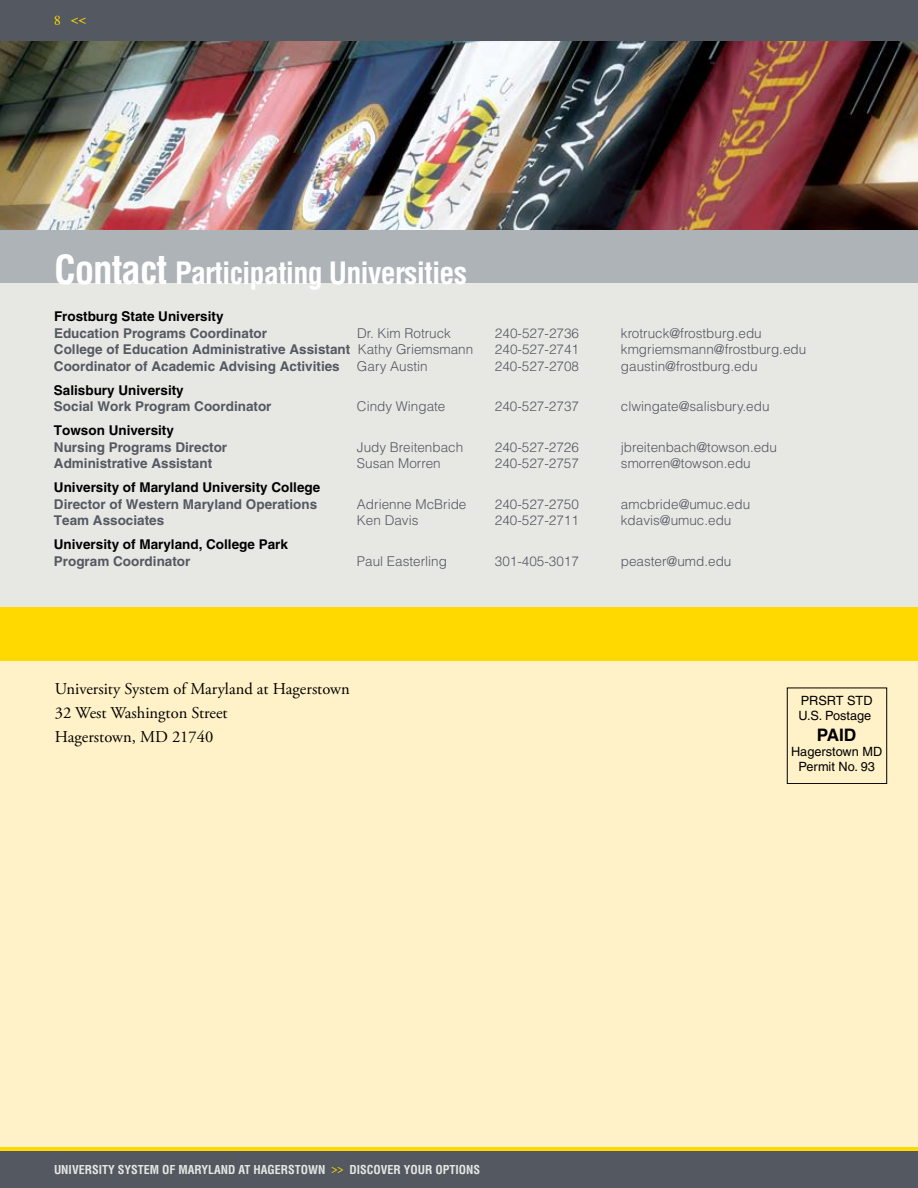
<style>
.page{position:relative;width:918px;height:1188px;background:#fff}
.page>*{position:absolute;margin:0;border:0;box-sizing:border-box;transform-origin:0 0}
.t1{font:700 condensed 30px "Helvetica LT Std";letter-spacing:-.025em;color:#fff}
.t2{font:700 17.25px "Helvetica";color:#000}
.t3{font:16.5px/24px "Adobe Garamond Pro";color:#000}
.t4{font:300 13.5px "Helvetica";color:#545861}
.t5{font:700 13.5px "Helvetica";color:#545861}
.t6{font:700 13.5px "Helvetica";color:#000}
.t7{font:13.5px "Times";color:#ffd900}
.t8{font:12.75px/15px "Helvetica";color:#000}
.t9{font:700 condensed 12px "Helvetica LT Std";color:#e7e7e4}
.s1{font-size:39px}
.s2{font-weight:300}
.s3{font-family:"Helvetica";font-weight:400;color:#ffd900}
</style>
<div class="page">
<div style="left:0;top:230px;width:918px;height:54px;background:#aeb3b8"></div>
<div style="left:0;top:608px;width:918px;height:54px;background:#ffd900"></div>
<div style="left:0;top:662px;width:918px;height:486px;background:#fff2c8"></div>
<div style="left:787px;top:688px;width:100px;height:96px;border:1px solid #000"></div>
<div style="left:0;top:284px;width:918px;height:324px;background:#e7e7e4"></div>
<img style="left:0;top:40px;width:918px;height:190px">
<div style="left:0;top:1151px;width:918px;height:37px;background:#545861"></div>
<hr style="left:0;top:1148px;width:918px;height:3px;background:#ffd900">
<div style="left:0;top:0;width:918px;height:40px;background:#545861"></div>
<p class="t7" style="left:54px;top:7px;width:34px">8 &lt;&lt;</p>
<h1 class="t1" style="left:54px;top:254px;width:415px"><span class="s1">CONTACT</span> PARTICIPATING UNIVERSITIES</h1>
<p class="t6" style="left:54px;top:308px;width:171px">Frostburg State University</p>
<p class="t5" style="left:54px;top:325px;width:215px">Education Programs Coordinator</p>
<p class="t4" style="left:357px;top:324px;width:96px">Dr. Kim Rotruck</p>
<p class="t4" style="left:495px;top:324px;width:86px">240-527-2736</p>
<p class="t4" style="left:621px;top:324px;width:142px">krotruck@frostburg.edu</p>
<p class="t5" style="left:54px;top:341px;width:421px">College of Education Administrative Assistant <span class="s2">Kathy Griemsmann</span></p>
<p class="t4" style="left:495px;top:341px;width:86px">240-527-2741</p>
<p class="t4" style="left:621px;top:341px;width:187px">kmgriemsmann@frostburg.edu</p>
<p class="t5" style="left:54px;top:358px;width:287px">Coordinator of Academic Advising Activities</p>
<p class="t4" style="left:357px;top:357px;width:72px">Gary Austin</p>
<p class="t4" style="left:495px;top:357px;width:86px">240-527-2708</p>
<p class="t4" style="left:621px;top:357px;width:138px">gaustin@frostburg.edu</p>
<p class="t6" style="left:54px;top:382px;width:131px">Salisbury University</p>
<p class="t5" style="left:54px;top:398px;width:219px">Social Work Program Coordinator</p>
<p class="t4" style="left:357px;top:398px;width:90px">Cindy Wingate</p>
<p class="t4" style="left:495px;top:398px;width:86px">240-527-2737</p>
<p class="t4" style="left:621px;top:398px;width:150px">clwingate@salisbury.edu</p>
<p class="t6" style="left:54px;top:422px;width:122px">Towson University</p>
<p class="t5" style="left:54px;top:439px;width:175px">Nursing Programs Director</p>
<p class="t4" style="left:357px;top:438px;width:108px">Judy Breitenbach</p>
<p class="t4" style="left:495px;top:438px;width:86px">240-527-2726</p>
<p class="t4" style="left:621px;top:438px;width:158px">jbreitenbach@towson.edu</p>
<p class="t5" style="left:54px;top:455px;width:160px">Administrative Assistant</p>
<p class="t4" style="left:357px;top:455px;width:85px">Susan Morren</p>
<p class="t4" style="left:495px;top:455px;width:86px">240-527-2757</p>
<p class="t4" style="left:621px;top:455px;width:131px">smorren@towson.edu</p>
<p class="t6" style="left:54px;top:479px;width:268px">University of Maryland University College</p>
<p class="t5" style="left:54px;top:496px;width:265px">Director of Western Maryland Operations</p>
<p class="t4" style="left:357px;top:495px;width:111px">Adrienne McBride</p>
<p class="t4" style="left:495px;top:495px;width:86px">240-527-2750</p>
<p class="t4" style="left:621px;top:495px;width:131px">amcbride@umuc.edu</p>
<p class="t5" style="left:54px;top:512px;width:112px">Team Associates</p>
<p class="t4" style="left:357px;top:512px;width:63px">Ken Davis</p>
<p class="t4" style="left:495px;top:512px;width:86px">240-527-2711</p>
<p class="t4" style="left:621px;top:512px;width:112px">kdavis@umuc.edu</p>
<p class="t6" style="left:54px;top:536px;width:236px">University of Maryland, College Park</p>
<p class="t5" style="left:54px;top:553px;width:138px">Program Coordinator</p>
<p class="t4" style="left:357px;top:552px;width:92px">Paul Easterling</p>
<p class="t4" style="left:495px;top:552px;width:86px">301-405-3017</p>
<p class="t4" style="left:621px;top:552px;width:112px">peaster@umd.edu</p>
<p class="t3" style="left:55px;top:677px;width:297px">University System of Maryland at Hagerstown<br>32 West Washington Street<br>Hagerstown, MD 21740</p>
<p class="t9" style="left:54px;top:1162px;width:428px">UNIVERSITY SYSTEM OF MARYLAND AT HAGERSTOWN <span class="s3">&gt;&gt;</span> DISCOVER YOUR OPTIONS</p>
<p class="t8" style="left:798px;top:693px;width:76px">PRSRT STD<br>U.S. Postage</p>
<p class="t2" style="left:817px;top:725px;width:41px">PAID</p>
<p class="t8" style="left:791px;top:744px;width:93px;text-align:center">Hagerstown MD<br>Permit No. 93</p>
</div>
